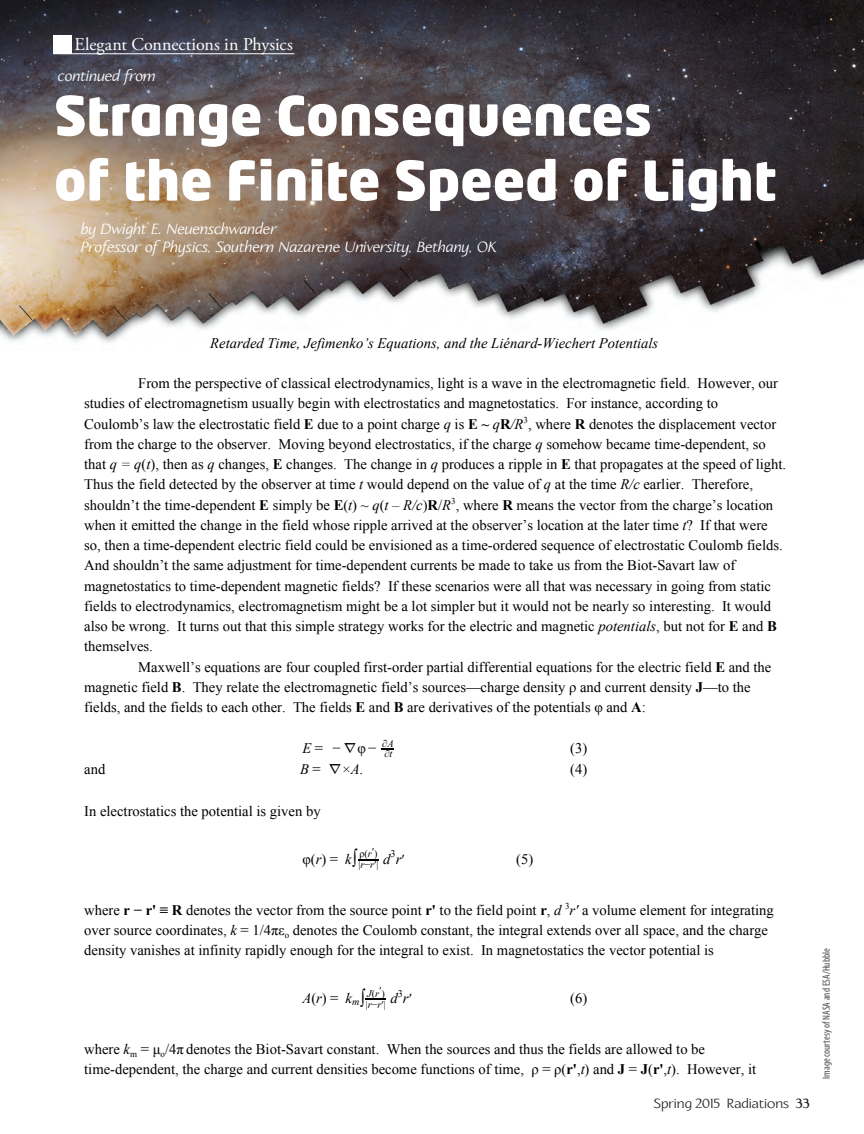
<style>
.page{position:relative;width:864px;height:1134px;background:#fff}
.page>*{position:absolute;margin:0;border:0;box-sizing:border-box;transform-origin:0 0}
.t1{font:900 54px/64.8px "Neo Tech Pro";color:#fff}
.t2{font:18px "Adobe Garamond Pro";letter-spacing:.005em;color:#fff}
.t3{font:italic 15px "Aperto Com";color:#fff}
.t4{font:14.7px/20.2px "Times New Roman";color:#000}
.t5{font:italic 14.7px "Times New Roman";color:#000}
.t6{font:13.5px "Aperto Com";color:#231f20}
.t7{font:condensed 10.5px "Myriad Pro";color:#4b4c4d}
.t8{font:10.2px/11.2px "Times New Roman";color:#000}
.s1{font-weight:700}
.s2{font-style:italic}
.s3{font-family:"MS Gothic"}
.s4{font-size:18.3px}
.s5{font-style:normal;font-size:13.65px}
.s6{font-style:normal}
.s7{font-size:10.2px}
.s8{font-style:normal;font-size:18.3px}
</style>
<div class="page">
<svg style="left:381px;top:748px;width:13px;height:1px"></svg>
<hr style="left:359px;top:859px;width:20px;height:2px;background:#000">
<svg style="left:365px;top:999px;width:21px;height:1px"></svg>
<img style="left:0;top:0;width:864px;height:343px">
<hr style="left:54px;top:53px;width:240px;height:1px;background:#fff">
<div style="left:54px;top:35px;width:18px;height:18px;background:#fff"></div>
<p class="t2" style="left:75px;top:34px;width:220px">Elegant Connections in Physics</p>
<p class="t3" style="left:58px;top:66px;width:99px">continued from</p>
<p class="t1" style="left:54px;top:82px;width:724px">Strange Consequences<br>of the Finite Speed of Light</p>
<p class="t3" style="left:81px;top:219px;width:198px">by Dwight E. Neuenschwander</p>
<p class="t3" style="left:81px;top:237px;width:418px">Professor of Physics, Southern Nazarene University, Bethany, OK</p>
<p class="t5" style="left:210px;top:332px;width:450px">Retarded Time, Jefimenko’s Equations, and the Liénard-Wiechert Potentials</p>
<p class="t4" style="left:138px;top:373px;width:641px">From the perspective of classical electrodynamics, light is a wave in the electromagnetic field. However, our</p>
<p class="t4" style="left:84px;top:393px;width:636px">studies of electromagnetism usually begin with electrostatics and magnetostatics. For instance, according to</p>
<p class="t4" style="left:84px;top:413px;width:694px">Coulomb’s law the electrostatic field <span class="s1">E</span> due to a point charge <span class="s2">q</span> is <span class="s1">E ~</span> <span class="s2">q</span><span class="s1">R</span><span class="s2">/R</span><sup>3</sup>, where <span class="s1">R</span> denotes the displacement vector</p>
<p class="t4" style="left:84px;top:434px;width:683px">from the charge to the observer. Moving beyond electrostatics, if the charge <span class="s2">q</span> somehow became time-dependent, so</p>
<p class="t4" style="left:84px;top:454px;width:703px">that <span class="s2">q = q</span>(<span class="s2">t</span>), then as <span class="s2">q</span> changes, <span class="s1">E</span> changes. The change in <span class="s2">q</span> produces a ripple in <span class="s1">E</span> that propagates at the speed of light.</p>
<p class="t4" style="left:84px;top:474px;width:670px">Thus the field detected by the observer at time <span class="s2">t</span> would depend on the value of <span class="s2">q</span> at the time <span class="s2">R/c</span> earlier. Therefore,</p>
<p class="t4" style="left:84px;top:494px;width:691px">shouldn’t the time-dependent <span class="s1">E</span> simply be <span class="s1">E</span>(<span class="s2">t</span>) ~ <span class="s2">q</span>(<span class="s2">t – R/c</span>)<span class="s1">R</span>/<span class="s2">R</span><sup>3</sup>, where <span class="s1">R</span> means the vector from the charge’s location</p>
<p class="t4" style="left:84px;top:515px;width:685px">when it emitted the change in the field whose ripple arrived at the observer’s location at the later time <span class="s2">t</span>? If that were</p>
<p class="t4" style="left:84px;top:535px;width:700px">so, then a time-dependent electric field could be envisioned as a time-ordered sequence of electrostatic Coulomb fields.</p>
<p class="t4" style="left:84px;top:555px;width:653px">And shouldn’t the same adjustment for time-dependent currents be made to take us from the Biot-Savart law of</p>
<p class="t4" style="left:84px;top:575px;width:688px">magnetostatics to time-dependent magnetic fields? If these scenarios were all that was necessary in going from static</p>
<p class="t4" style="left:84px;top:596px;width:688px">fields to electrodynamics, electromagnetism might be a lot simpler but it would not be nearly so interesting. It would</p>
<p class="t4" style="left:84px;top:616px;width:694px">also be wrong. It turns out that this simple strategy works for the electric and magnetic <span class="s2">potentials</span>, but not for <span class="s1">E</span> and <span class="s1">B</span></p>
<p class="t4" style="left:84px;top:636px;width:70px">themselves.</p>
<p class="t4" style="left:138px;top:656px;width:635px">Maxwell’s equations are four coupled first-order partial differential equations for the electric field <span class="s1">E</span> and the</p>
<p class="t4" style="left:84px;top:677px;width:668px">magnetic field <span class="s1">B</span>. They relate the electromagnetic field’s sources—charge density ρ and current density <span class="s1">J</span>—to the</p>
<p class="t4" style="left:84px;top:697px;width:563px">fields, and the fields to each other. The fields <span class="s1">E</span> and <span class="s1">B</span> are derivatives of the potentials φ and <span class="s1">A</span>:</p>
<p class="t4" style="left:302px;top:737px;width:91px"><span class="s2">E</span>= −<span class="s3">∇</span>φ− <sub>∂</sub><sub>t</sub></p>
<p class="t8" style="left:382px;top:738px;width:13px">∂<span class="s2">A</span></p>
<p class="t4" style="left:570px;top:737px;width:19px">(3)</p>
<p class="t4" style="left:84px;top:759px;width:23px">and</p>
<p class="t4" style="left:300px;top:759px;width:65px"><span class="s2">B</span> = <span class="s3">∇</span>×<span class="s2">A</span>.</p>
<p class="t4" style="left:570px;top:759px;width:19px">(4)</p>
<p class="t4" style="left:84px;top:800px;width:238px">In electrostatics the potential is given by</p>
<p class="t4" style="left:303px;top:849px;width:57px">φ(<span class="s2">r</span>) = <span class="s2">k</span><span class="s4">∫</span></p>
<p class="t5" style="left:383px;top:849px;width:23px">d r<span class="s5">′</span></p>
<p class="t8" style="left:358px;top:848px;width:22px">ρ(<span class="s2">r</span> )′ |<span class="s2">r</span>−<span class="s2">r</span>′|</p>
<p class="t8" style="left:391px;top:848px;width:7px">3</p>
<p class="t4" style="left:516px;top:849px;width:19px">(5)</p>
<p class="t4" style="left:84px;top:899px;width:691px">where <span class="s1">r − r' ≡ R</span> denotes the vector from the source point <span class="s1">r'</span> to the field point <span class="s1">r</span>, <span class="s2">d</span> <sup>3</sup><span class="s2">r′</span> a volume element for integrating over source coordinates, <span class="s2">k</span> = 1/4πε<sub>o</sub> denotes the Coulomb constant, the integral extends over all space, and the charge density vanishes at infinity rapidly enough for the integral to exist. In magnetostatics the vector potential is</p>
<p class="t5" style="left:302px;top:988px;width:65px">A<span class="s6">(</span>r<span class="s6">) =</span> k<span class="s7">m</span><span class="s8">∫</span></p>
<p class="t5" style="left:391px;top:988px;width:23px">d r<span class="s5">′</span></p>
<p class="t8" style="left:366px;top:987px;width:22px"><span class="s2">J</span>(<span class="s2">r</span> )′ |<span class="s2">r</span>−<span class="s2">r</span>′|</p>
<p class="t8" style="left:398px;top:987px;width:7px">3</p>
<p class="t4" style="left:570px;top:988px;width:19px">(6)</p>
<p class="t4" style="left:84px;top:1039px;width:673px">where <span class="s2">k</span><sub>m</sub> = μ<sub>o</sub>/4π denotes the Biot-Savart constant. When the sources and thus the fields are allowed to be time-dependent, the charge and current densities become functions of time, ρ = ρ(<span class="s1">r'</span>,<span class="s2">t</span>) and <span class="s1">J</span> = <span class="s1">J</span>(<span class="s1">r'</span>,<span class="s2">t</span>). However, it</p>
<p class="t6" style="left:654px;top:1095px;width:158px">Spring 2015 Radiations <span class="s1">33</span></p>
<p class="t7" style="left:820px;top:1079px;width:132px;rotate:-90deg">Image courtesy of NASA and ESA/Hubble</p>
</div>
